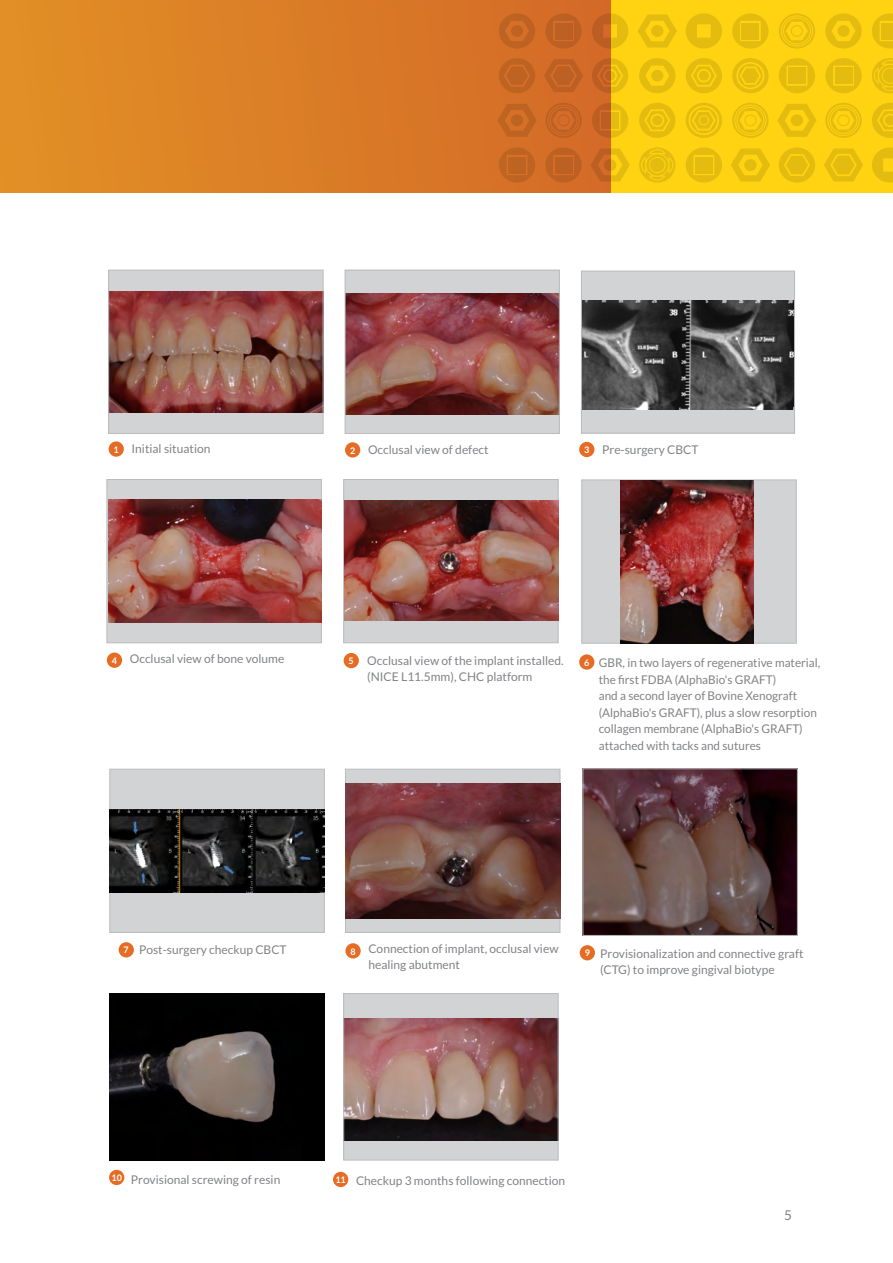
<style>
.page{position:relative;width:893px;height:1263px;background:#fff}
.page>*{position:absolute;margin:0;border:0;box-sizing:border-box;transform-origin:0 0}
.t1{font:13.5px "Lato";color:#808285}
.t2{font:12px/16.5px "Lato";color:#808285}
.t3{font:700 9px "Lato";color:#fff}
.s1{font-weight:700;font-size:9px;color:#fff}
</style>
<div class="page">
<div style="left:0;top:0;width:612px;height:192px;background:linear-gradient(to right,#e29026,#d46928)"></div>
<div style="left:612px;top:0;width:281px;height:192px;background:#ffd311"></div>
<svg style="left:592px;top:103px;width:36px;height:35px"></svg>
<svg style="left:592px;top:13px;width:36px;height:36px"></svg>
<svg style="left:590px;top:148px;width:40px;height:34px"></svg>
<svg style="left:604px;top:159px;width:12px;height:12px"></svg>
<svg style="left:592px;top:58px;width:36px;height:35px"></svg>
<svg style="left:605px;top:71px;width:10px;height:10px"></svg>
<svg style="left:639px;top:103px;width:36px;height:35px"></svg>
<div style="left:652px;top:115px;width:10px;height:10px;background:#e3bc0f;border-radius:50%"></div>
<svg style="left:639px;top:147px;width:36px;height:36px"></svg>
<svg style="left:639px;top:58px;width:36px;height:35px"></svg>
<div style="left:651px;top:70px;width:12px;height:12px;background:#e3bc0f;border-radius:50%"></div>
<svg style="left:732px;top:58px;width:37px;height:35px"></svg>
<svg style="left:638px;top:14px;width:39px;height:34px"></svg>
<div style="left:651px;top:25px;width:12px;height:12px;background:#e3bc0f;border-radius:50%"></div>
<svg style="left:732px;top:13px;width:37px;height:36px"></svg>
<svg style="left:686px;top:147px;width:36px;height:36px"></svg>
<svg style="left:686px;top:13px;width:36px;height:36px"></svg>
<svg style="left:731px;top:148px;width:39px;height:34px"></svg>
<div style="left:744px;top:159px;width:13px;height:12px;background:#e3bc0f;border-radius:50%"></div>
<svg style="left:686px;top:58px;width:36px;height:35px"></svg>
<div style="left:699px;top:71px;width:10px;height:10px;background:#e3bc0f;border-radius:50%"></div>
<svg style="left:872px;top:58px;width:21px;height:35px"></svg>
<svg style="left:824px;top:148px;width:39px;height:34px"></svg>
<svg style="left:825px;top:13px;width:37px;height:36px"></svg>
<svg style="left:837px;top:25px;width:13px;height:12px"></svg>
<svg style="left:825px;top:58px;width:37px;height:35px"></svg>
<svg style="left:872px;top:13px;width:21px;height:36px"></svg>
<svg style="left:872px;top:103px;width:21px;height:35px"></svg>
<svg style="left:872px;top:147px;width:21px;height:36px"></svg>
<svg style="left:779px;top:13px;width:36px;height:36px"></svg>
<svg style="left:779px;top:147px;width:36px;height:36px"></svg>
<svg style="left:779px;top:58px;width:36px;height:35px"></svg>
<svg style="left:777px;top:104px;width:40px;height:33px"></svg>
<div style="left:791px;top:114px;width:12px;height:12px;background:#e3bc0f;border-radius:50%"></div>
<svg style="left:825px;top:103px;width:37px;height:35px"></svg>
<svg style="left:544px;top:59px;width:39px;height:33px"></svg>
<svg style="left:545px;top:147px;width:37px;height:36px"></svg>
<svg style="left:545px;top:13px;width:37px;height:36px"></svg>
<svg style="left:545px;top:103px;width:37px;height:35px"></svg>
<svg style="left:732px;top:103px;width:37px;height:35px"></svg>
<svg style="left:499px;top:13px;width:36px;height:36px"></svg>
<div style="left:511px;top:25px;width:12px;height:12px;background:#be6322;border-radius:50%"></div>
<svg style="left:499px;top:58px;width:36px;height:35px"></svg>
<svg style="left:499px;top:147px;width:36px;height:36px"></svg>
<svg style="left:497px;top:104px;width:40px;height:33px"></svg>
<div style="left:511px;top:114px;width:12px;height:12px;background:#be6422;border-radius:50%"></div>
<svg style="left:686px;top:103px;width:36px;height:35px"></svg>
<div style="left:699px;top:116px;width:9px;height:8px;background:#e3bc0f;border-radius:50%"></div>
<div style="left:119px;top:942px;width:15px;height:15px;background:#e66c25;border-radius:50%"></div>
<div style="left:110px;top:769px;width:214px;height:163px;background:#d1d3d4;border:1px solid #b9bbbd"></div>
<img style="left:109px;top:809px;width:216px;height:84px">
<div style="left:345px;top:943px;width:16px;height:15px;background:#e66c25;border-radius:50%"></div>
<div style="left:345px;top:769px;width:215px;height:163px;background:#d1d3d4;border:1px solid #b9bbbd"></div>
<img style="left:345px;top:783px;width:215px;height:135px">
<div style="left:580px;top:945px;width:15px;height:15px;background:#e66c25;border-radius:50%"></div>
<img style="left:585px;top:771px;width:210px;height:162px">
<div style="left:344px;top:993px;width:214px;height:167px;background:#d1d3d4"></div>
<img style="left:346px;top:1018px;width:210px;height:122px">
<div style="left:344px;top:993px;width:214px;height:167px;border:1px solid #b9bbbd"></div>
<div style="left:109px;top:1170px;width:15px;height:15px;background:#e66c25;border-radius:50%"></div>
<div style="left:333px;top:1172px;width:15px;height:15px;background:#e66c25;border-radius:50%"></div>
<img style="left:109px;top:993px;width:215px;height:167px">
<div style="left:109px;top:441px;width:15px;height:16px;background:#e66c25;border-radius:50%"></div>
<div style="left:579px;top:442px;width:15px;height:15px;background:#e66c25;border-radius:50%"></div>
<svg style="left:581px;top:270px;width:214px;height:164px;background:#787879"></svg>
<div style="left:109px;top:270px;width:214px;height:163px;background:#d1d3d4"></div>
<img style="left:111px;top:291px;width:210px;height:121px">
<div style="left:109px;top:270px;width:214px;height:163px;border:1px solid #b9bbbd"></div>
<div style="left:345px;top:442px;width:15px;height:15px;background:#e66c25;border-radius:50%"></div>
<div style="left:345px;top:270px;width:214px;height:163px;background:#d1d3d4"></div>
<img style="left:347px;top:294px;width:210px;height:120px">
<div style="left:345px;top:270px;width:214px;height:163px;border:1px solid #b9bbbd"></div>
<div style="left:582px;top:480px;width:214px;height:163px;background:#d1d3d4"></div>
<div style="left:579px;top:654px;width:15px;height:16px;background:#e66c25;border-radius:50%"></div>
<img style="left:620px;top:480px;width:134px;height:163px">
<div style="left:107px;top:652px;width:15px;height:16px;background:#e66c25;border-radius:50%"></div>
<div style="left:107px;top:479px;width:214px;height:164px;background:#d1d3d4;border:1px solid #b9bbbd"></div>
<img style="left:109px;top:499px;width:212px;height:124px">
<div style="left:344px;top:479px;width:214px;height:164px;background:#d1d3d4;border:1px solid #b9bbbd"></div>
<div style="left:344px;top:653px;width:15px;height:15px;background:#e66c25;border-radius:50%"></div>
<img style="left:344px;top:501px;width:214px;height:120px">
<p class="t2" style="left:114px;top:440px;width:98px"><span class="s1">1</span> Initial situation</p>
<p class="t2" style="left:350px;top:441px;width:140px"><span class="s1">2</span> Occlusal view of defect</p>
<p class="t2" style="left:584px;top:441px;width:116px"><span class="s1">3</span> Pre-surgery CBCT</p>
<p class="t2" style="left:112px;top:651px;width:174px"><span class="s1">4</span> Occlusal view of bone volume</p>
<p class="t2" style="left:367px;top:652px;width:198px;text-indent:-19px"><span class="s1">5</span> Occlusal view of the implant installed. (NICE L11.5mm), CHC platform</p>
<p class="t2" style="left:599px;top:654px;width:223px;text-indent:-15px"><span class="s1">6</span> GBR, in two layers of regenerative material, the first FDBA (AlphaBio's gra</p>
<p class="t2" style="left:599px;top:671px;width:200px;text-indent:160px">ft) and a second layer of Bovine Xenograft (AlphaBio's gra</p>
<p class="t2" style="left:599px;top:704px;width:220px;text-indent:84px">ft), plus a slow resorption collagen membrane (AlphaBio's gra</p>
<p class="t2" style="left:786px;top:720px;width:19px">ft)</p>
<p class="t2" style="left:599px;top:737px;width:164px">attached with tacks and sutures</p>
<p class="t2" style="left:124px;top:941px;width:165px"><span class="s1">7</span> Post-surgery checkup CBCT</p>
<p class="t2" style="left:368px;top:940px;width:192px;text-indent:-18px"><sub>8</sub> Connection of implant, occlusal view healing abutment</p>
<p class="t2" style="left:600px;top:945px;width:205px">Provisionalization and connective graft (CTG) to improve gingival biotype</p>
<p class="t3" style="left:585px;top:948px;width:7px">9</p>
<p class="t2" style="left:111px;top:1171px;width:170px"><sup>10</sup> Provisional screwing of resin</p>
<p class="t2" style="left:335px;top:1172px;width:231px"><span class="s1">11</span> Checkup 3 months following connection</p>
<p class="t1" style="left:784px;top:1207px;width:9px">5</p>
</div>
